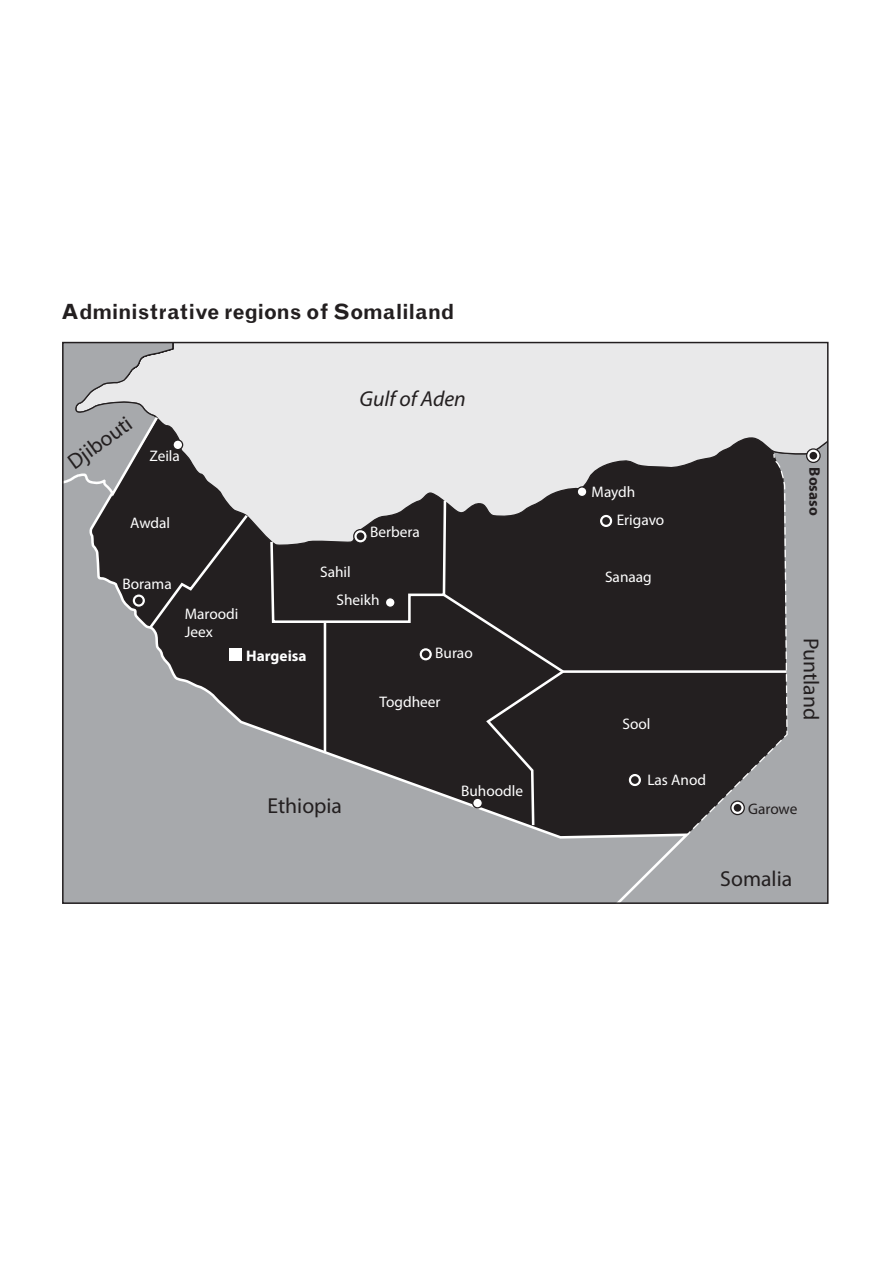
<style>
.page{position:relative;width:893px;height:1263px;background:#fff}
.page>*{position:absolute;margin:0;border:0;box-sizing:border-box;transform-origin:0 0}
.t1{font:21.75px "Myriad Pro";color:#231f20}
.t2{font:italic 21.75px "Myriad Pro";color:#231f20}
.t3{font:700 21px "Grotesque";letter-spacing:-.015em;color:#231f20}
.t4{font:15.3px/17.9px "Myriad Pro";color:#fff}
.t5{font:700 15.3px "Myriad Pro";color:#fff}
.t6{font:700 15.3px "Myriad Pro";color:#231f20}
.t7{font:15.3px "Myriad Pro";letter-spacing:-.01em;color:#231f20}
</style>
<div class="page">
<div style="left:65px;top:499px;width:761px;height:402px;background:#a7a9ac"></div>
<svg style="left:72px;top:345px;width:754px;height:201px;background:#e1e1e3"></svg>
<svg style="left:87px;top:415px;width:606px;height:486px;background:#8a8a8c"></svg>
<svg style="left:686px;top:453px;width:102px;height:383px;background:#2f2b2c"></svg>
<div style="left:147px;top:512px;width:103px;height:119px;background:#231f20"></div>
<hr style="left:324px;top:623px;width:2px;height:130px;background:#fff">
<svg style="left:484px;top:669px;width:305px;height:159px;background:#373334"></svg>
<svg style="left:269px;top:498px;width:297px;height:177px;background:#403c3d"></svg>
<div style="left:229px;top:648px;width:12px;height:13px;background:#fff"></div>
<svg style="left:385px;top:598px;width:10px;height:9px"></svg>
<div style="left:385px;top:597px;width:11px;height:11px;border:1px solid #231f20;border-radius:50%"></div>
<svg style="left:354px;top:530px;width:13px;height:13px"></svg>
<div style="left:353px;top:529px;width:15px;height:15px;border:1px solid #231f20;border-radius:50%"></div>
<div style="left:357px;top:532px;width:7px;height:8px;background:#231f20;border-radius:50%"></div>
<svg style="left:132px;top:594px;width:14px;height:13px"></svg>
<div style="left:131px;top:593px;width:15px;height:15px;border:1px solid #231f20;border-radius:50%"></div>
<div style="left:135px;top:597px;width:8px;height:7px;background:#231f20;border-radius:50%"></div>
<svg style="left:419px;top:648px;width:13px;height:13px"></svg>
<div style="left:418px;top:647px;width:15px;height:15px;border:1px solid #231f20;border-radius:50%"></div>
<div style="left:422px;top:650px;width:8px;height:8px;background:#231f20;border-radius:50%"></div>
<svg style="left:599px;top:514px;width:14px;height:14px"></svg>
<div style="left:599px;top:514px;width:14px;height:14px;border:1px solid #231f20;border-radius:50%"></div>
<div style="left:602px;top:517px;width:8px;height:8px;background:#231f20;border-radius:50%"></div>
<svg style="left:628px;top:773px;width:14px;height:14px"></svg>
<div style="left:627px;top:773px;width:15px;height:14px;border:1px solid #231f20;border-radius:50%"></div>
<div style="left:631px;top:776px;width:8px;height:8px;background:#231f20;border-radius:50%"></div>
<svg style="left:731px;top:801px;width:13px;height:13px"></svg>
<div style="left:730px;top:800px;width:15px;height:15px;border:1px solid #231f20;border-radius:50%"></div>
<div style="left:734px;top:804px;width:7px;height:8px;background:#231f20;border-radius:50%"></div>
<svg style="left:807px;top:449px;width:13px;height:13px"></svg>
<div style="left:806px;top:448px;width:15px;height:15px;border:1px solid #231f20;border-radius:50%"></div>
<div style="left:809px;top:452px;width:8px;height:7px;background:#231f20;border-radius:50%"></div>
<div style="left:473px;top:798px;width:9px;height:10px;background:#fff;border-radius:50%"></div>
<div style="left:472px;top:798px;width:11px;height:10px;border:1px solid #231f20;border-radius:50%"></div>
<svg style="left:65px;top:345px;width:109px;height:154px;background:#9b9b9d"></svg>
<svg style="left:173px;top:440px;width:10px;height:10px"></svg>
<div style="left:172px;top:439px;width:11px;height:11px;border:1px solid #231f20;border-radius:50%"></div>
<div style="left:577px;top:487px;width:10px;height:9px;background:#fff;border-radius:50%"></div>
<div style="left:577px;top:486px;width:10px;height:11px;border:1px solid #231f20;border-radius:50%"></div>
<h2 class="t3" style="left:61px;top:303px;width:394px">Administrative regions of Somaliland</h2>
<h1 class="t1" style="left:66px;top:458px;width:75px;rotate:-36deg">Djibouti</h1>
<p class="t4" style="left:149px;top:449px;width:32px">Zeila</p>
<h1 class="t2" style="left:359px;top:386px;width:108px">Gulf of Aden</h1>
<p class="t4" style="left:130px;top:516px;width:41px">Awdal</p>
<p class="t4" style="left:123px;top:577px;width:51px">Borama</p>
<p class="t4" style="left:370px;top:525px;width:51px">Berbera</p>
<p class="t4" style="left:185px;top:607px;width:55px">Maroodi<br>Jeex</p>
<p class="t4" style="left:320px;top:565px;width:32px">Sahil</p>
<p class="t4" style="left:336px;top:593px;width:45px">Sheikh</p>
<p class="t5" style="left:246px;top:647px;width:62px">Hargeisa</p>
<p class="t4" style="left:435px;top:646px;width:39px">Burao</p>
<p class="t4" style="left:380px;top:695px;width:62px">Togdheer</p>
<h1 class="t1" style="left:267px;top:797px;width:76px">Ethiopia</h1>
<p class="t4" style="left:461px;top:784px;width:63px">Buhoodle</p>
<p class="t4" style="left:592px;top:484px;width:45px">Maydh</p>
<p class="t4" style="left:617px;top:513px;width:49px">Erigavo</p>
<p class="t4" style="left:605px;top:570px;width:48px">Sanaag</p>
<p class="t4" style="left:622px;top:717px;width:30px">Sool</p>
<p class="t4" style="left:647px;top:773px;width:60px">Las Anod</p>
<p class="t6" style="left:824px;top:467px;width:50px;rotate:90deg">Bosaso</p>
<h1 class="t1" style="left:819px;top:638px;width:84px;rotate:90deg">Puntland</h1>
<p class="t7" style="left:748px;top:803px;width:51px">Garowe</p>
<h1 class="t1" style="left:720px;top:870px;width:73px">Somalia</h1>
</div>
